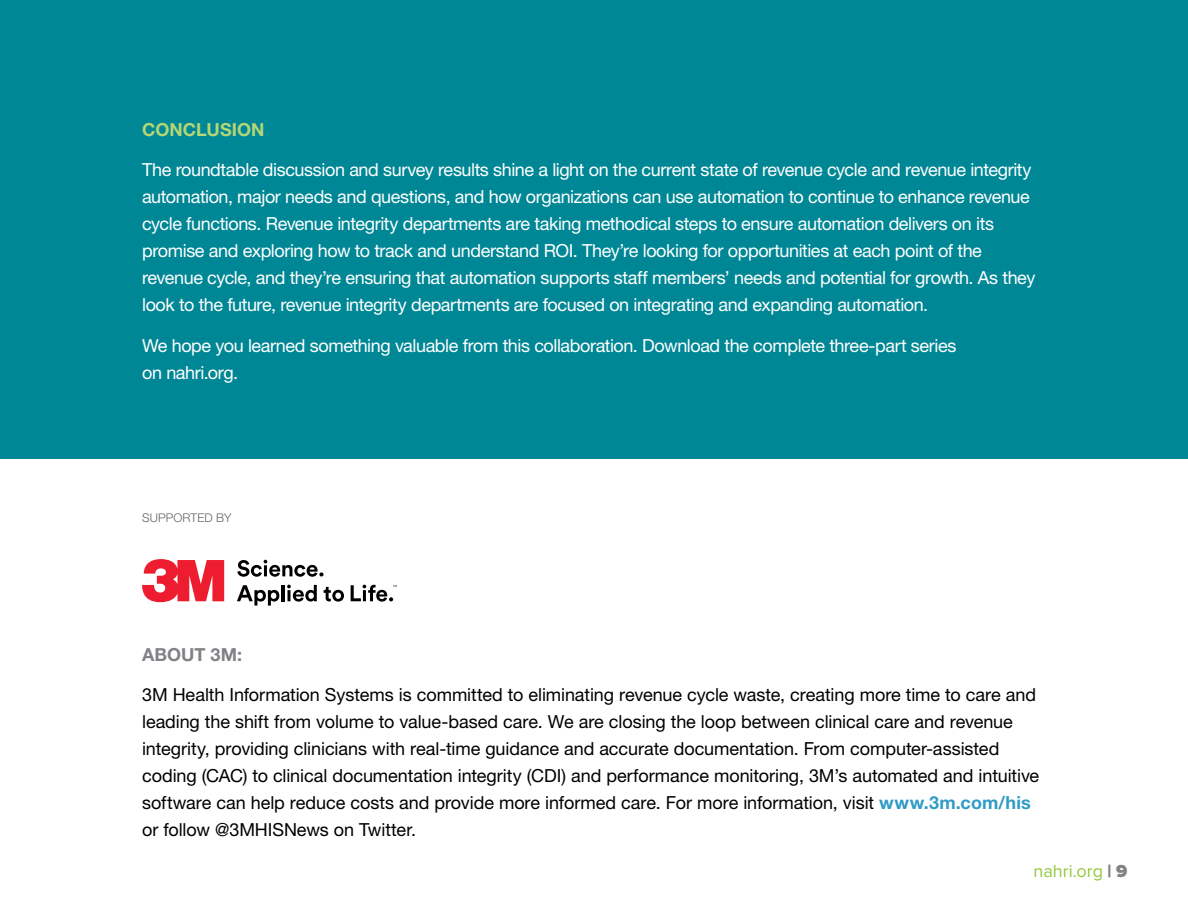
<style>
.page{position:relative;width:1188px;height:918px;background:#fff}
.page>*{position:absolute;margin:0;border:0;box-sizing:border-box;transform-origin:0 0}
.t1{font:18px/27px "Helvetica Neue LT Std";letter-spacing:-.025em;color:#fff}
.t2{font:18px/27px "Helvetica Neue LT Std";letter-spacing:-.005em;color:#000}
.t3{font:18px "Proxima Nova";color:#95c93d}
.t4{font:700 18px "Helvetica Neue LT Std";color:#b4d676}
.t5{font:700 18px "Helvetica Neue LT Std";color:#808285}
.t6{font:300 12px "Helvetica Neue LT Std";letter-spacing:.01em;color:#636466}
.s1{font-weight:700;color:#309bc5}
.s2{font-weight:900;color:#808285}
</style>
<div class="page">
<div style="left:0;top:0;width:1188px;height:459px;background:#008795"></div>
<svg style="left:142px;top:559px;width:82px;height:43px"></svg>
<svg style="left:237px;top:560px;width:87px;height:17px"></svg>
<svg style="left:237px;top:585px;width:42px;height:21px"></svg>
<hr style="left:281px;top:585px;width:3px;height:16px;background:#000">
<svg style="left:287px;top:585px;width:30px;height:17px"></svg>
<svg style="left:324px;top:587px;width:20px;height:15px"></svg>
<svg style="left:351px;top:585px;width:46px;height:17px"></svg>
<p class="t4" style="left:142px;top:118px;width:124px">CONCLUSION</p>
<p class="t1" style="left:142px;top:156px;width:895px">The roundtable discussion and survey results shine a light on the current state of revenue cycle and revenue integrity automation, major needs and questions, and how organizations can use automation to continue to enhance revenue cycle functions. Revenue integrity departments are taking methodical steps to ensure automation delivers on its promise and exploring how to track and understand ROI. They’re looking for opportunities at each point of the revenue cycle, and they’re ensuring that automation supports staff members’ needs and potential for growth. As they look to the future, revenue integrity departments are focused on integrating and expanding automation.</p>
<p class="t1" style="left:142px;top:332px;width:816px">We hope you learned something valuable from this collaboration. Download the complete three-part series on nahri.org.</p>
<p class="t6" style="left:142px;top:510px;width:91px">SUPPORTED BY</p>
<p class="t5" style="left:142px;top:643px;width:102px">ABOUT 3M:</p>
<p class="t2" style="left:142px;top:681px;width:899px">3M Health Information Systems is committed to eliminating revenue cycle waste, creating more time to care and leading the shift from volume to value-based care. We are closing the loop between clinical care and revenue integrity, providing clinicians with real-time guidance and accurate documentation. From computer-assisted coding (CAC) to clinical documentation integrity (CDI) and performance monitoring, 3M’s automated and intuitive software can help reduce costs and provide more informed care. For more information, visit <span class="s1">www.3m.com/his </span>or follow @3MHISNews on Twitter.</p>
<p class="t3" style="left:1034px;top:858px;width:95px">nahri.org <span class="s2">| 9</span></p>
</div>
